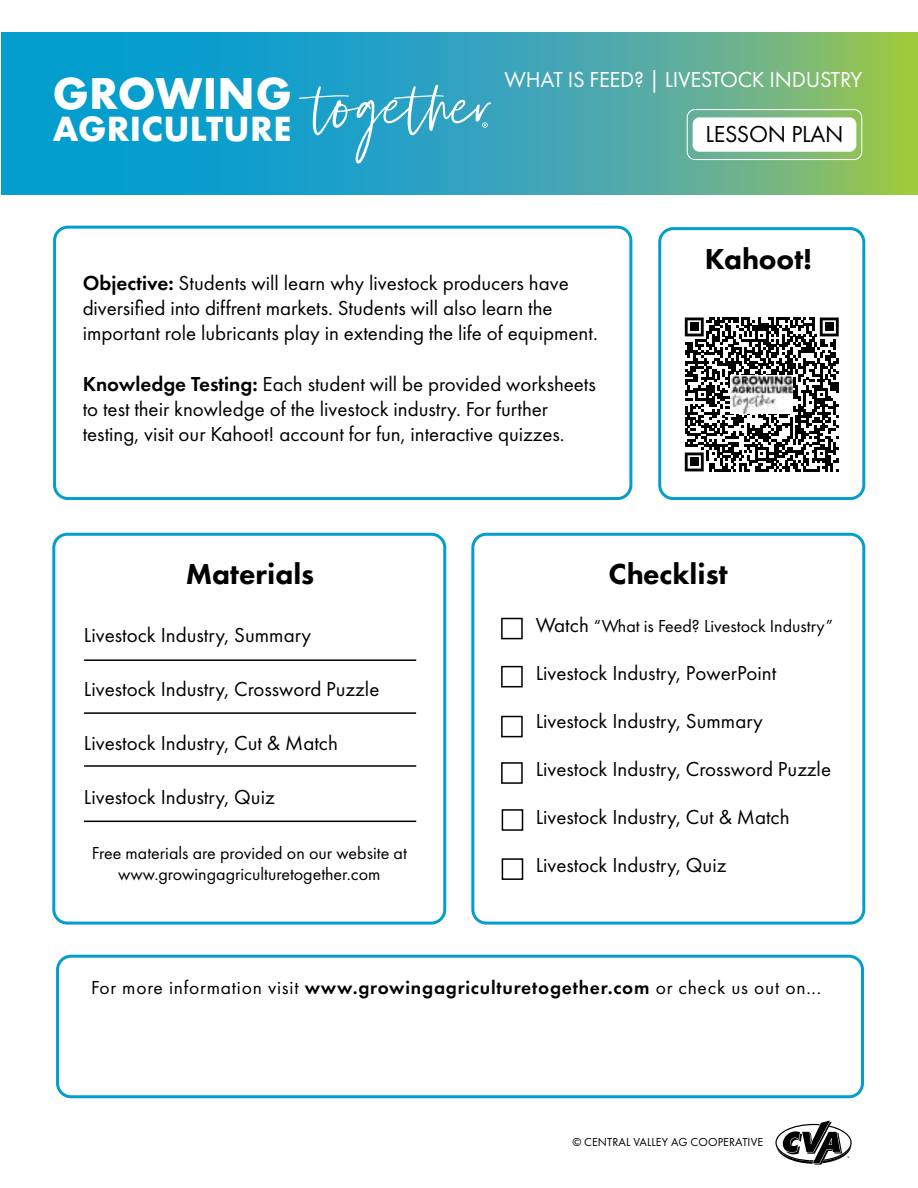
<style>
.page{position:relative;width:918px;height:1188px;background:#fff}
.page>*{position:absolute;margin:0;border:0;box-sizing:border-box;transform-origin:0 0}
.t1{font:78.45px "Silver South Script Alt";color:#fff}
.t2{font:700 40.95px "Futura";letter-spacing:.005em;color:#fff}
.t3{font:700 32.25px "Futura";letter-spacing:.01em;color:#fff}
.t4{font:800 30px "Futura PT";color:#000}
.t5{font:24px "Futura PT";letter-spacing:-.01em;color:#000}
.t6{font:22.5px "Futura PT";letter-spacing:-.01em;color:#fff}
.t7{font:21px/25.2px "Futura PT";color:#000}
.t8{font:19.5px "Futura PT";letter-spacing:.04em;color:#000}
.t9{font:18px/21.6px "Futura PT";color:#000;text-align:center}
.t10{font:12px "Futura PT";letter-spacing:.01em;color:#000}
.s1{font-weight:600}
.s2{font-size:21px}
</style>
<div class="page">
<svg style="left:2px;top:32px;width:916px;height:162px;background:#38a7af"></svg>
<div style="left:56px;top:955px;width:808px;height:143px;border:3px solid #039ece;border-radius:14px"></div>
<div style="left:658px;top:227px;width:207px;height:273px;border:3px solid #039ece;border-radius:14px"></div>
<svg style="left:775px;top:1120px;width:77px;height:45px"></svg>
<svg style="left:482px;top:122px;width:6px;height:6px"></svg>
<div style="left:693px;top:117px;width:163px;height:35px;background:#fff;border-radius:7px"></div>
<div style="left:687px;top:109px;width:175px;height:51px;border:1px solid #fff;border-radius:8px"></div>
<div style="left:471px;top:533px;width:394px;height:392px;border:3px solid #039ece;border-radius:14px"></div>
<div style="left:501px;top:618px;width:22px;height:21px;border:2px solid #000"></div>
<div style="left:501px;top:762px;width:22px;height:22px;border:2px solid #000"></div>
<div style="left:501px;top:716px;width:22px;height:21px;border:2px solid #000"></div>
<div style="left:501px;top:666px;width:22px;height:21px;border:2px solid #000"></div>
<div style="left:502px;top:858px;width:21px;height:22px;border:2px solid #000"></div>
<div style="left:502px;top:809px;width:21px;height:22px;border:2px solid #000"></div>
<div style="left:52px;top:533px;width:394px;height:392px;border:3px solid #039ece;border-radius:14px"></div>
<hr style="left:84px;top:659px;width:332px;height:2px;background:#000">
<hr style="left:84px;top:712px;width:332px;height:2px;background:#000">
<hr style="left:84px;top:765px;width:332px;height:2px;background:#000">
<hr style="left:84px;top:821px;width:332px;height:1px;background:#000">
<svg style="left:685px;top:318px;width:154px;height:153px"></svg>
<div style="left:690px;top:323px;width:8px;height:8px;background:#000"></div>
<div style="left:825px;top:323px;width:8px;height:8px;background:#000"></div>
<div style="left:690px;top:458px;width:8px;height:8px;background:#000"></div>
<img style="left:731px;top:376px;width:62px;height:37px">
<div style="left:53px;top:226px;width:579px;height:274px;border:3px solid #039ece;border-radius:14px"></div>
<h2 class="t2" style="left:53px;top:64px;width:241px">GROWING</h2>
<h3 class="t3" style="left:53px;top:105px;width:241px">AGRICULTURE</h3>
<h1 class="t1" style="left:314px;top:59px;width:180px">together</h1>
<p class="t6" style="left:505px;top:66px;width:359px">WHAT IS FEED? | LIVESTOCK INDUSTRY</p>
<p class="t5" style="left:706px;top:120px;width:139px">LESSON PLAN</p>
<h3 class="t4" style="left:705px;top:240px;width:108px">Kahoot!</h3>
<p class="t7" style="left:83px;top:270px;width:517px"><span class="s1">Objective:</span> Students will learn why livestock producers have diversified into diffrent markets. Students will also learn the important role lubricants play in extending the life of equipment.</p>
<p class="t7" style="left:83px;top:371px;width:515px"><span class="s1">Knowledge Testing:</span> Each student will be provided worksheets to test their knowledge of the livestock industry. For further testing, visit our Kahoot! account for fun, interactive quizzes.</p>
<h3 class="t4" style="left:186px;top:555px;width:130px">Materials</h3>
<p class="t7" style="left:84px;top:623px;width:229px">Livestock Industry, Summary</p>
<p class="t7" style="left:84px;top:677px;width:297px">Livestock Industry, Crossword Puzzle</p>
<p class="t7" style="left:84px;top:731px;width:255px">Livestock Industry, Cut &amp; Match</p>
<p class="t7" style="left:84px;top:785px;width:192px">Livestock Industry, Quiz</p>
<p class="t9" style="left:92px;top:842px;width:317px">Free materials are provided on our website at www.growingagriculturetogether.com</p>
<h3 class="t4" style="left:609px;top:555px;width:121px">Checklist</h3>
<p class="t9" style="left:536px;top:615px;width:299px"><span class="s2">Watch</span> “What is Feed? Livestock Industry”</p>
<p class="t7" style="left:536px;top:660px;width:242px">Livestock Industry, PowerPoint</p>
<p class="t7" style="left:536px;top:708px;width:229px">Livestock Industry, Summary</p>
<p class="t7" style="left:536px;top:756px;width:297px">Livestock Industry, Crossword Puzzle</p>
<p class="t7" style="left:536px;top:804px;width:255px">Livestock Industry, Cut &amp; Match</p>
<p class="t7" style="left:536px;top:852px;width:192px">Livestock Industry, Quiz</p>
<p class="t8" style="left:91px;top:976px;width:732px">For more information visit <span class="s1">www.growingagriculturetogether.com</span> or check us out on...</p>
<p class="t10" style="left:572px;top:1135px;width:192px">© CENTRAL VALLEY AG COOPERATIVE</p>
</div>
